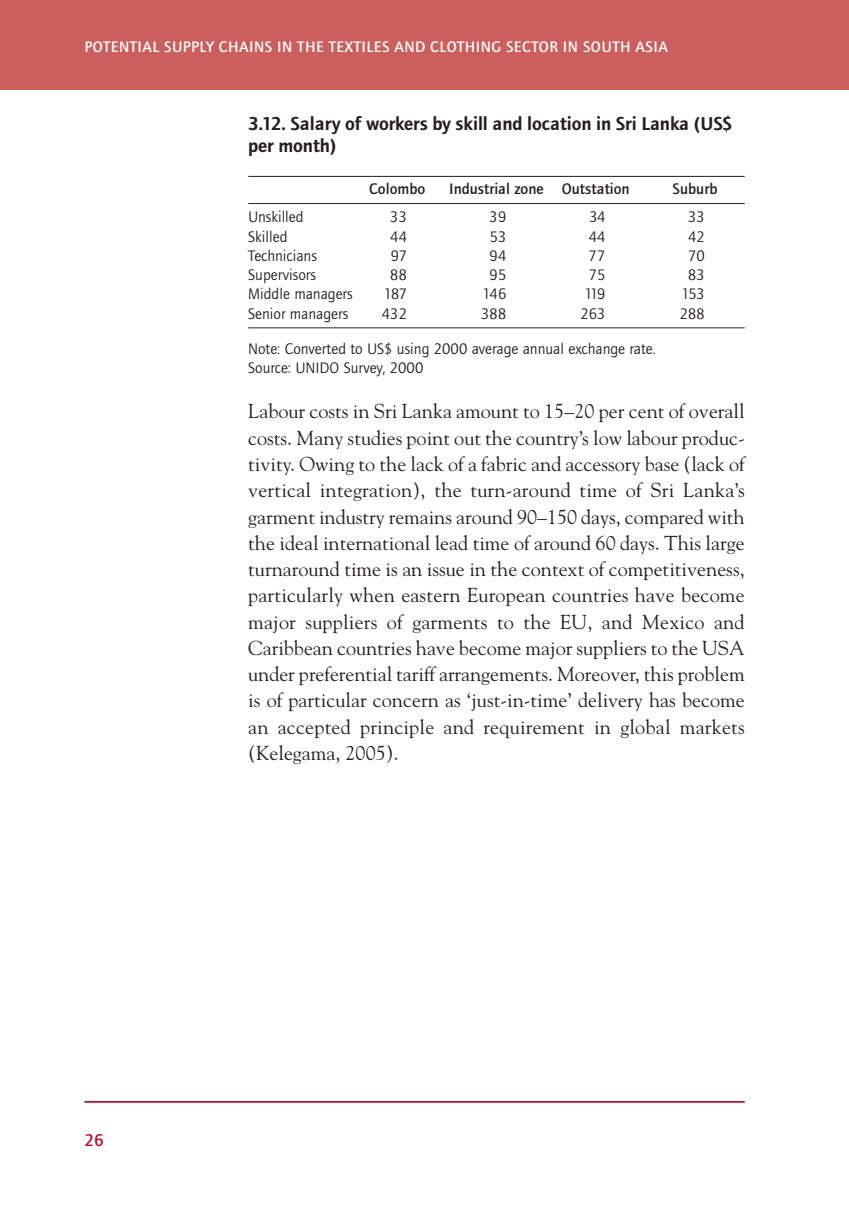
<style>
.page{position:relative;width:849px;height:1221px;background:#fff}
.page>*{position:absolute;margin:0;border:0;box-sizing:border-box;transform-origin:0 0}
.t1{font:20.12px/26.2px "Goudy";letter-spacing:.01em;color:#231f20;text-align:justify}
.t2{font:600 19.25px/22.8px "Foundry Journal";letter-spacing:-.005em;color:#231f20}
.t3{font:500 17.5px "Foundry Journal";color:#b90f36}
.t4{font:15.75px/19.2px "Foundry Journal";color:#231f20}
.t5{font:500 15.75px "Foundry Journal";letter-spacing:.03em;color:#fff}
.t6{font:500 15.75px "Foundry Journal";color:#231f20}
</style>
<div class="page">
<div style="left:833px;top:0;width:15px;height:89px;background:#cb5f5e"></div>
<hr style="left:248px;top:176px;width:496px;height:1px;background:#231f20">
<hr style="left:248px;top:203px;width:496px;height:1px;background:#231f20">
<hr style="left:248px;top:327px;width:496px;height:1px;background:#231f20">
<div style="left:0;top:0;width:833px;height:89px;background:#cb5f5e"></div>
<hr style="left:84px;top:1100px;width:660px;height:2px;background:#b90f36">
<p class="t5" style="left:84px;top:41px;width:584px">POTENTIAL SUPPLY CHAINS IN THE TEXTILES AND CLOTHING SECTOR IN SOUTH ASIA</p>
<p class="t2" style="left:248px;top:113px;width:485px">3.12. Salary of workers by skill and location in Sri Lanka (US$ per month)</p>
<p class="t6" style="left:369px;top:183px;width:58px">Colombo</p>
<p class="t6" style="left:449px;top:183px;width:182px">Industrial zone Outstation</p>
<p class="t6" style="left:672px;top:183px;width:46px">Suburb</p>
<p class="t4" style="left:248px;top:207px;width:57px">Unskilled</p>
<p class="t4" style="left:390px;top:207px;width:18px">33</p>
<p class="t4" style="left:489px;top:207px;width:18px">39</p>
<p class="t4" style="left:589px;top:207px;width:18px">34</p>
<p class="t4" style="left:688px;top:207px;width:18px">33</p>
<p class="t4" style="left:248px;top:226px;width:41px">Skilled</p>
<p class="t4" style="left:390px;top:226px;width:18px">44</p>
<p class="t4" style="left:490px;top:226px;width:18px">53</p>
<p class="t4" style="left:588px;top:226px;width:18px">44</p>
<p class="t4" style="left:688px;top:226px;width:18px">42</p>
<p class="t4" style="left:248px;top:246px;width:70px">Technicians</p>
<p class="t4" style="left:391px;top:246px;width:18px">97</p>
<p class="t4" style="left:489px;top:246px;width:18px">94</p>
<p class="t4" style="left:588px;top:246px;width:19px">77</p>
<p class="t4" style="left:688px;top:246px;width:18px">70</p>
<p class="t4" style="left:248px;top:265px;width:69px">Supervisors</p>
<p class="t4" style="left:390px;top:265px;width:18px">88</p>
<p class="t4" style="left:489px;top:265px;width:18px">95</p>
<p class="t4" style="left:588px;top:265px;width:18px">75</p>
<p class="t4" style="left:688px;top:265px;width:18px">83</p>
<p class="t4" style="left:248px;top:284px;width:106px">Middle managers</p>
<p class="t4" style="left:383px;top:284px;width:25px">187</p>
<p class="t4" style="left:482px;top:284px;width:25px">146</p>
<p class="t4" style="left:584px;top:284px;width:23px">119</p>
<p class="t4" style="left:681px;top:284px;width:25px">153</p>
<p class="t4" style="left:248px;top:303px;width:102px">Senior managers</p>
<p class="t4" style="left:382px;top:303px;width:27px">432</p>
<p class="t4" style="left:481px;top:303px;width:27px">388</p>
<p class="t4" style="left:580px;top:303px;width:27px">263</p>
<p class="t4" style="left:679px;top:303px;width:27px">288</p>
<p class="t4" style="left:248px;top:338px;width:409px">Note: Converted to US$ using 2000 average annual exchange rate.<br>Source: UNIDO Survey, 2000</p>
<p class="t1" style="left:248px;top:398px;width:498px">Labour costs in Sri Lanka amount to 15–20 per cent of overall costs. Many studies point out the country’s low labour produc&shy;tivity. Owing to the lack of a fabric and accessory base (lack of vertical integration), the turn-around time of Sri Lanka’s garment industry remains around 90–150 days, compared with the ideal international lead time of around 60 days. This large turnaround time is an issue in the context of competitiveness, particularly when eastern European countries have become major suppliers of garments to the EU, and Mexico and Caribbean countries have become major suppliers to the USA under preferential tariff arrangements. Moreover, this problem is of particular concern as ‘just-in-time’ delivery has become an accepted principle and requirement in global markets (Kelegama, 2005).</p>
<p class="t3" style="left:84px;top:1133px;width:21px">26</p>
</div>
